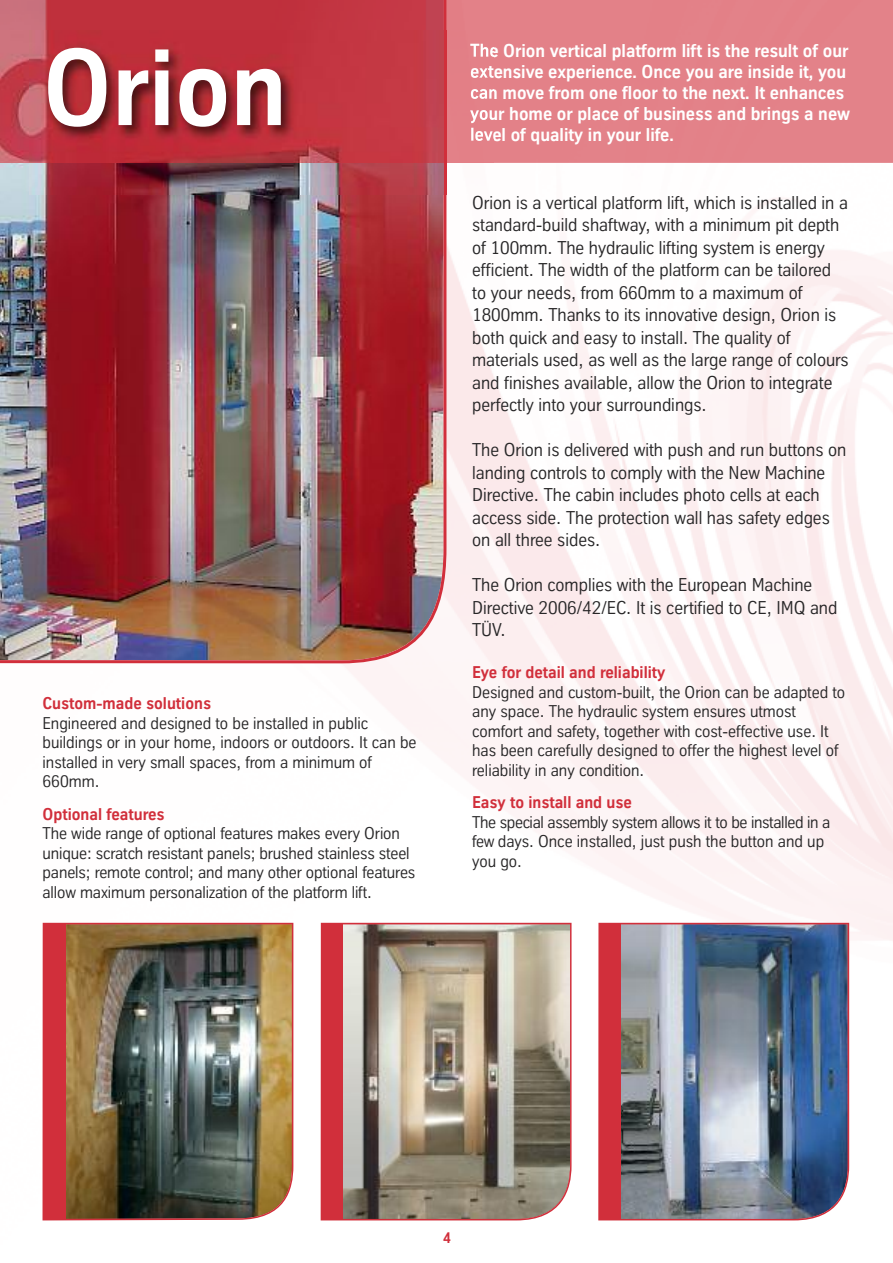
<style>
.page{position:relative;width:893px;height:1263px;background:#fff}
.page>*{position:absolute;margin:0;border:0;box-sizing:border-box;transform-origin:0 0}
.t1{font:700 105px "TK Type";color:#fff}
.t2{font:18px/22.5px "TK Type";color:#272627}
.t3{font:700 18px/21px "TK Type";color:#fff}
.t4{font:16.5px/19.5px "TK Type";color:#272627}
.t5{font:16.5px/19.5px "TK Type";letter-spacing:-.02em;color:#272627}
.t6{font:700 16.5px "TK Type";color:#d12f3b}
.t7{font:700 15px "TK Type";color:#d12f3b}
</style>
<div class="page">
<img style="left:0;top:194px;width:893px;height:1027px">
<img style="left:0;top:163px;width:446px;height:500px">
<div style="left:446px;top:0;width:447px;height:163px;background:#e38188"></div>
<img style="left:0;top:0;width:443px;height:31px">
<img style="left:0;top:31px;width:30px;height:132px">
<img style="left:30px;top:31px;width:463px;height:163px">
<img style="left:470px;top:43px;width:23px;height:14px">
<img style="left:471px;top:65px;width:22px;height:15px">
<img style="left:471px;top:86px;width:22px;height:13px">
<img style="left:470px;top:107px;width:23px;height:16px">
<img style="left:471px;top:128px;width:22px;height:15px">
<img style="left:43px;top:923px;width:250px;height:297px">
<svg style="left:343px;top:923px;width:229px;height:297px;background:#a19686"></svg>
<div style="left:44px;top:923px;width:21px;height:297px;background:#d12f3b"></div>
<div style="left:321px;top:923px;width:22px;height:297px;background:#d12f3b"></div>
<img style="left:598px;top:923px;width:251px;height:297px">
<div style="left:599px;top:923px;width:21px;height:297px;background:#d12f3b"></div>
<h1 class="t1" style="left:43px;top:32px;width:246px">Orion</h1>
<p class="t6" style="left:43px;top:695px;width:170px">Custom-made solutions</p>
<p class="t4" style="left:43px;top:713px;width:375px">Engineered and designed to be installed in public buildings or in your home, indoors or outdoors. It can be installed in very small spaces, from a minimum of 660mm.</p>
<p class="t6" style="left:43px;top:805px;width:124px">Optional features</p>
<p class="t4" style="left:43px;top:823px;width:374px">The wide range of optional features makes every Orion unique: scratch resistant panels; brushed stainless steel panels; remote control; and many other optional features allow maximum personalization of the platform lift.</p>
<p class="t3" style="left:470px;top:40px;width:382px">The Orion vertical platform lift is the result of our extensive experience. Once you are inside it, you can move from one floor to the next. It enhances your home or place of business and brings a new level of quality in your life.</p>
<p class="t2" style="left:472px;top:191px;width:378px">Orion is a vertical platform lift, which is installed in a standard-build shaftway, with a minimum pit depth of 100mm. The hydraulic lifting system is energy efficient. The width of the platform can be tailored to your needs, from 660mm to a maximum of 1800mm. Thanks to its innovative design, Orion is both quick and easy to install. The quality of materials used, as well as the large range of colours and finishes available, allow the Orion to integrate perfectly into your surroundings.</p>
<p class="t2" style="left:472px;top:439px;width:376px">The Orion is delivered with push and run buttons on landing controls to comply with the New Machine Directive. The cabin includes photo cells at each access side. The protection wall has safety edges on all three sides.</p>
<p class="t2" style="left:472px;top:574px;width:367px">The Orion complies with the European Machine<br>Directive 2006/42/EC. It is certified to CE, IMQ and<br>TÜV.</p>
<p class="t6" style="left:472px;top:664px;width:195px">Eye for detail and reliability</p>
<p class="t4" style="left:472px;top:682px;width:375px">Designed and custom-built, the Orion can be adapted to any space. The hydraulic system ensures utmost comfort and safety, together with cost-effective use. It has been carefully designed to offer the highest level of reliability in any condition.</p>
<p class="t6" style="left:472px;top:793px;width:161px">Easy to install and use</p>
<p class="t5" style="left:472px;top:812px;width:360px">The special assembly system allows it to be installed in a few days. Once installed, just push the button and up you go.</p>
<p class="t7" style="left:443px;top:1229px;width:10px">4</p>
</div>
